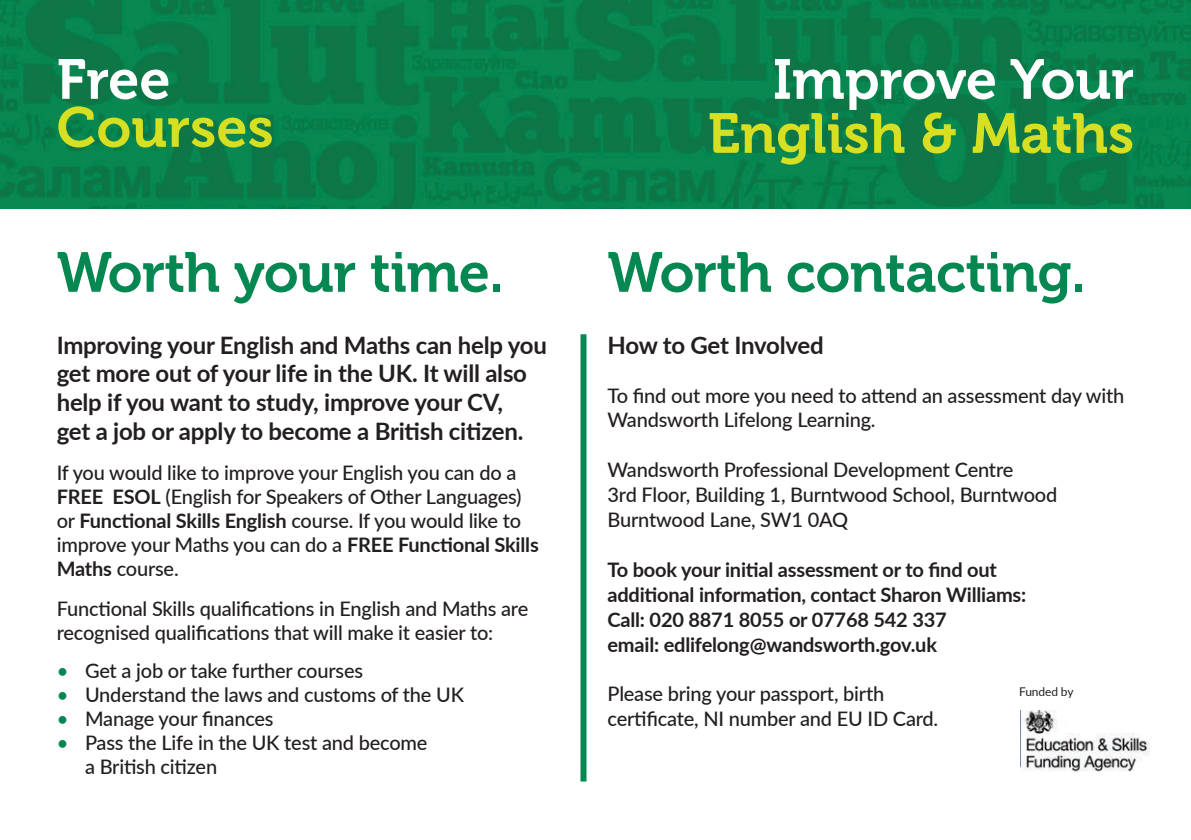
<style>
.page{position:relative;width:1191px;height:840px;background:#fff}
.page>*{position:absolute;margin:0;border:0;box-sizing:border-box;transform-origin:0 0}
.t1{font:56px/54px "Museo 700";color:#d6df21;text-align:right}
.t2{font:56px "Museo 700";letter-spacing:-.01em;color:#058751}
.t3{font:56px "Museo 700";color:#fff}
.t4{font:700 24px/28.8px "Lato";letter-spacing:-.01em;color:#231f20}
.t5{font:500 20px/24px "Lato";letter-spacing:-.01em;color:#231f20}
.t6{font:700 20px "Lato";letter-spacing:-.01em;color:#231f20}
.t7{font:12px "Lato";letter-spacing:-.01em;color:#231f20}
.s1{color:#fff}
.s2{font-weight:700}
.s3{color:#058751}
</style>
<div class="page">
<img style="left:0;top:0;width:1191px;height:209px">
<img style="left:1020px;top:710px;width:130px;height:62px">
<div style="left:580px;top:334px;width:6px;height:447px;background:#058751"></div>
<p class="t3" style="left:57px;top:48px;width:115px">Free</p>
<p class="t1" style="left:57px;top:101px;width:218px">Courses</p>
<p class="t1" style="left:707px;top:53px;width:428px"><span class="s1">Improve Your<br></span>English &amp; Maths</p>
<p class="t2" style="left:57px;top:241px;width:449px">Worth your time.</p>
<p class="t2" style="left:607px;top:241px;width:480px">Worth contacting.</p>
<p class="t4" style="left:57px;top:329px;width:492px">Improving your English and Maths can help you get more out of your life in the UK. It will also</p>
<p class="t4" style="left:57px;top:387px;width:448px">help if you want to study, improve your CV,</p>
<p class="t4" style="left:57px;top:415px;width:468px">get a job or apply to become a British citizen.</p>
<p class="t5" style="left:57px;top:459px;width:461px">If you would like to improve your English you can do a</p>
<p class="t5" style="left:57px;top:483px;width:466px"><span class="s2">FREE ESOL</span> (English for Speakers of Other Languages)</p>
<p class="t5" style="left:57px;top:507px;width:483px">or <span class="s2">Functional Skills English</span> course. If you would like to improve your Maths you can do a <span class="s2">FREE Functional Skills<br>Maths</span> course.</p>
<p class="t5" style="left:57px;top:595px;width:473px">Functional Skills qualifications in English and Maths are recognised qualifications that will make it easier to:</p>
<p class="t5" style="left:57px;top:657px;width:308px"><span class="s3">•</span> Get a job or take further courses</p>
<p class="t5" style="left:57px;top:681px;width:409px"><span class="s3">•</span> Understand the laws and customs of the UK</p>
<p class="t5" style="left:57px;top:705px;width:218px"><span class="s3">•</span> Manage your finances</p>
<p class="t5" style="left:57px;top:729px;width:372px"><span class="s3">•</span> Pass the Life in the UK test and become</p>
<p class="t5" style="left:85px;top:753px;width:134px">a British citizen</p>
<p class="t4" style="left:607px;top:329px;width:218px">How to Get Involved</p>
<p class="t5" style="left:607px;top:382px;width:518px;line-height:24.8px">To find out more you need to attend an assessment day with<br>Wandsworth Lifelong Learning.</p>
<p class="t5" style="left:607px;top:457px;width:407px">Wandsworth Professional Development Centre</p>
<p class="t5" style="left:607px;top:482px;width:451px">3rd Floor, Building 1, Burntwood School, Burntwood</p>
<p class="t5" style="left:607px;top:506px;width:242px">Burntwood Lane, SW1 0AQ</p>
<p class="t6" style="left:607px;top:554px;width:391px">To book your initial assessment or to find out</p>
<p class="t6" style="left:607px;top:579px;width:420px">additional information, contact Sharon Williams:</p>
<p class="t6" style="left:607px;top:604px;width:341px">Call: 020 8871 8055 or 07768 542 337</p>
<p class="t6" style="left:607px;top:629px;width:331px">email: edlifelong@wandsworth.gov.uk</p>
<p class="t5" style="left:607px;top:680px;width:278px">Please bring your passport, birth</p>
<p class="t5" style="left:607px;top:705px;width:332px">certificate, NI number and EU ID Card.</p>
<p class="t7" style="left:1019px;top:683px;width:56px">Funded by</p>
</div>
